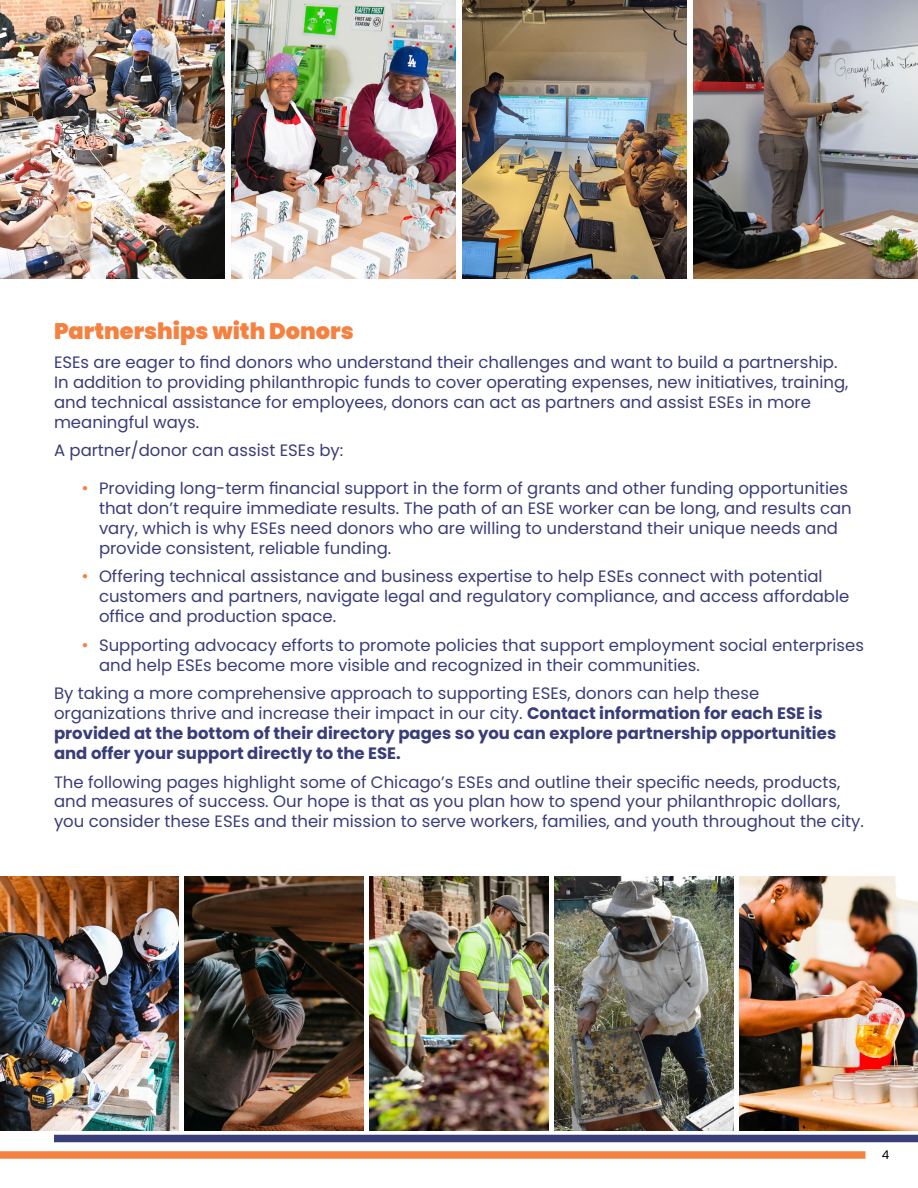
<style>
.page{position:relative;width:918px;height:1188px;background:#fff}
.page>*{position:absolute;margin:0;border:0;box-sizing:border-box;transform-origin:0 0}
.Subhead_1{font:900 22.5px "Poppins";color:#f58141}
.Copy{font:16.5px/19.8px "Poppins";color:#393d78}
.Copy-2{font:700 16.5px/19.8px "Poppins";color:#393d78}
.t1{font:12px "Poppins";color:#000}
.s1{font-family:"Gotham HTF";color:#f58141}
.s2{font-weight:400}
</style>
<div class="page">
<div style="left:0;top:1151px;width:866px;height:8px;background:#f58141"></div>
<div style="left:54px;top:1135px;width:864px;height:7px;background:#393d78"></div>
<img style="left:0;top:876px;width:178px;height:255px">
<img style="left:185px;top:876px;width:178px;height:255px">
<img style="left:370px;top:876px;width:178px;height:255px">
<img style="left:555px;top:876px;width:178px;height:255px">
<img style="left:740px;top:876px;width:178px;height:255px">
<img style="left:0;top:0;width:224px;height:279px">
<img style="left:231px;top:0;width:224px;height:279px">
<img style="left:463px;top:0;width:224px;height:279px">
<img style="left:694px;top:0;width:224px;height:279px">
<p class="Subhead_1" style="left:54px;top:318px;width:301px">Partnerships with Donors</p>
<p class="Copy" style="left:54px;top:353px;width:796px">ESEs are eager to find donors who understand their challenges and want to build a partnership.<br>In addition to providing philanthropic funds to cover operating expenses, new initiatives, training, and technical assistance for employees, donors can act as partners and assist ESEs in more meaningful ways.</p>
<p class="Copy" style="left:54px;top:441px;width:291px">A partner/donor can assist ESEs by:</p>
<p class="Copy" style="left:99px;top:479px;width:754px;text-indent:-18px"><span class="s1">•</span> Providing long-term financial support in the form of grants and other funding opportunities that don’t require immediate results. The path of an ESE worker can be long, and results can vary, which is why ESEs need donors who are willing to understand their unique needs and provide consistent, reliable funding.</p>
<p class="Copy" style="left:99px;top:567px;width:752px;text-indent:-18px"><span class="s1">•</span> Offering technical assistance and business expertise to help ESEs connect with potential customers and partners, navigate legal and regulatory compliance, and access affordable office and production space.</p>
<p class="Copy" style="left:99px;top:635px;width:767px;text-indent:-18px"><span class="s1">•</span> Supporting advocacy efforts to promote policies that support employment social enterprises and help ESEs become more visible and recognized in their communities.</p>
<p class="Copy-2" style="left:54px;top:684px;width:784px"><span class="s2">By taking a more comprehensive approach to supporting ESEs, donors can help these organizations thrive and increase their impact in our city.</span> Contact information for each ESE is provided at the bottom of their directory pages so you can explore partnership opportunities and offer your support directly to the ESE.</p>
<p class="Copy" style="left:54px;top:772px;width:810px">The following pages highlight some of Chicago’s ESEs and outline their specific needs, products, and measures of success. Our hope is that as you plan how to spend your philanthropic dollars, you consider these ESEs and their mission to serve workers, families, and youth throughout the city.</p>
<p class="t1" style="left:882px;top:1148px;width:9px">4</p>
</div>
